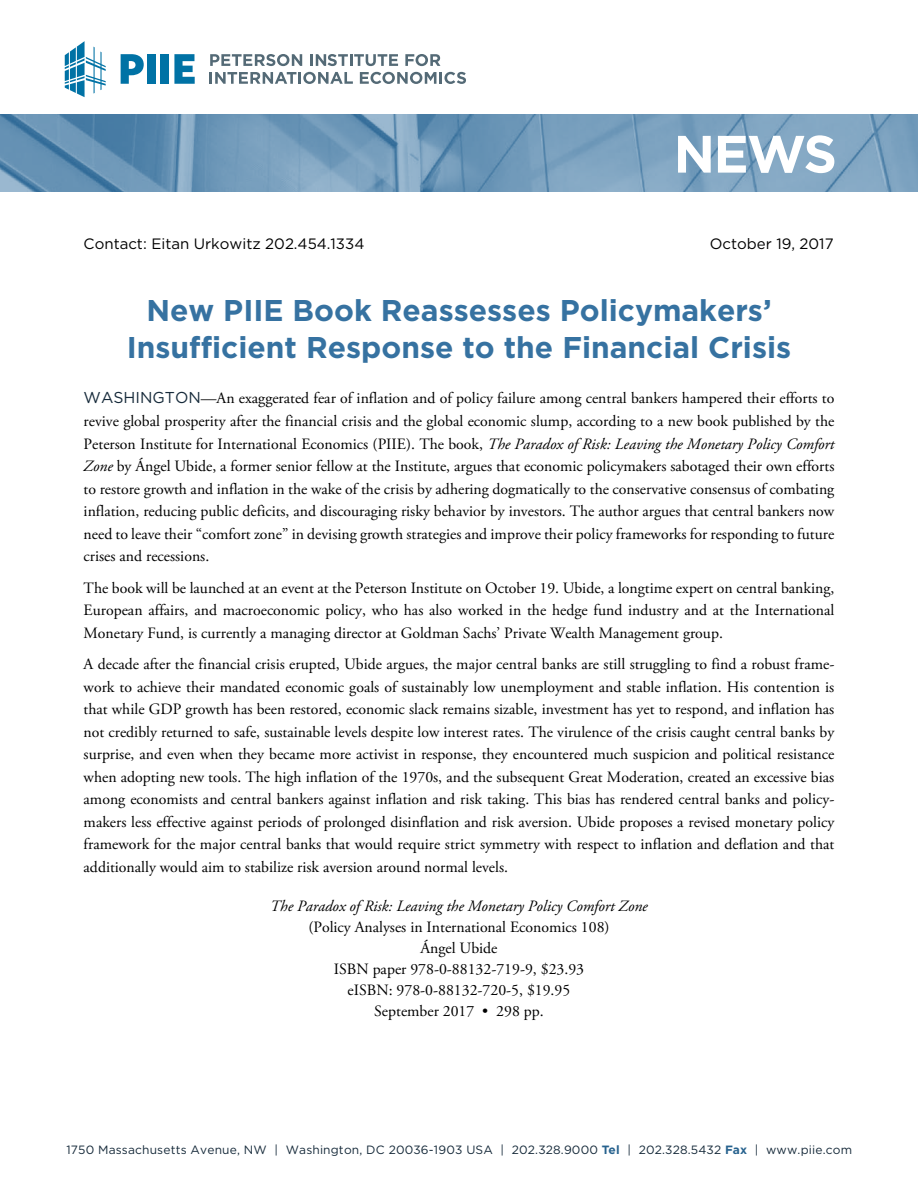
<style>
.page{position:relative;width:918px;height:1188px;background:#fff}
.page>*{position:absolute;margin:0;border:0;box-sizing:border-box;transform-origin:0 0}
.t1{font:700 52.5px "Gotham";color:#fff}
.t2{font:700 30px/37.5px "Gotham";color:#3672a1;text-align:center}
.t3{font:15.75px/22.5px "Adobe Garamond Pro";color:#000;text-align:justify}
.t4{font:italic 15.75px "Adobe Garamond Pro";color:#000}
.t5{font:15px "Gotham";color:#000}
.t6{font:12px "Gotham";letter-spacing:.015em;color:#162a3a}
.s1{font-family:"Gotham";color:#162a3a}
.s2{font-style:italic}
.s3{font-weight:700;color:#27628e}
</style>
<div class="page">
<svg style="left:210px;top:54px;width:92px;height:12px"></svg>
<svg style="left:310px;top:54px;width:88px;height:12px"></svg>
<svg style="left:405px;top:54px;width:35px;height:12px"></svg>
<svg style="left:210px;top:72px;width:143px;height:12px"></svg>
<svg style="left:360px;top:72px;width:106px;height:12px"></svg>
<svg style="left:121px;top:54px;width:23px;height:30px"></svg>
<div style="left:147px;top:54px;width:9px;height:30px;background:#0072a5"></div>
<div style="left:161px;top:54px;width:8px;height:30px;background:#0072a5"></div>
<svg style="left:174px;top:54px;width:21px;height:30px"></svg>
<svg style="left:65px;top:41px;width:41px;height:56px"></svg>
<img style="left:0;top:114px;width:918px;height:78px">
<h1 class="t1" style="left:674px;top:119px;width:165px">NEWS</h1>
<p class="t5" style="left:84px;top:234px;width:282px">Contact: Eitan Urkowitz 202.454.1334</p>
<p class="t5" style="left:710px;top:234px;width:125px">October 19, 2017</p>
<h2 class="t2" style="left:127px;top:291px;width:666px">New PIIE Book Reassesses Policymakers’<br>Insufficient Response to the Financial Crisis</h2>
<p class="t3" style="left:84px;top:388px;width:752px"><span class="s1">WASHINGTON</span>—An exaggerated fear of inflation and of policy failure among central bankers hampered their efforts to revive global prosperity after the financial crisis and the global economic slump, according to a new book published by the Peterson Institute for International Economics (PIIE). The book, <span class="s2">The Paradox of Risk: Leaving the Monetary Policy Comfort Zone</span> by Ángel Ubide, a former senior fellow at the Institute, argues that economic policymakers sabotaged their own efforts to restore growth and inflation in the wake of the crisis by adhering dogmatically to the conservative consensus of combating inflation, reducing public deficits, and discouraging risky behavior by investors. The author argues that central bankers now need to leave their “comfort zone” in devising growth strategies and improve their policy frameworks for responding to future crises and recessions.</p>
<p class="t3" style="left:84px;top:577px;width:752px">The book will be launched at an event at the Peterson Institute on October 19. Ubide, a longtime expert on central banking, European affairs, and macroeconomic policy, who has also worked in the hedge fund industry and at the International Monetary Fund, is currently a managing director at Goldman Sachs’ Private Wealth Management group.</p>
<p class="t3" style="left:84px;top:653px;width:752px">A decade after the financial crisis erupted, Ubide argues, the major central banks are still struggling to find a robust frame&shy;work to achieve their mandated economic goals of sustainably low unemployment and stable inflation. His contention is that while GDP growth has been restored, economic slack remains sizable, investment has yet to respond, and inflation has not credibly returned to safe, sustainable levels despite low interest rates. The virulence of the crisis caught central banks by surprise, and even when they became more activist in response, they encountered much suspicion and political resistance when adopting new tools. The high inflation of the 1970s, and the subsequent Great Moderation, created an excessive bias among economists and central bankers against inflation and risk taking. This bias has rendered central banks and policy&shy;makers less effective against periods of prolonged disinflation and risk aversion. Ubide proposes a revised monetary policy framework for the major central banks that would require strict symmetry with respect to inflation and deflation and that additionally would aim to stabilize risk aversion around normal levels.</p>
<p class="t4" style="left:270px;top:896px;width:379px">The Paradox of Risk: Leaving the Monetary Policy Comfort Zone</p>
<p class="t3" style="left:308px;top:917px;width:303px;line-height:21px;text-align:center">(Policy Analyses in International Economics 108)<br>Ángel Ubide<br>ISBN paper 978-0-88132-719-9, $23.93<br>eISBN: 978-0-88132-720-5, $19.95<br>September 2017 • 298 pp.</p>
<p class="t6" style="left:66px;top:1142px;width:787px">1750 Massachusetts Avenue, NW | Washington, DC 20036-1903 USA | 202.328.9000 <span class="s3">Tel</span> | 202.328.5432 <span class="s3">Fax</span> | www.piie.com</p>
</div>
